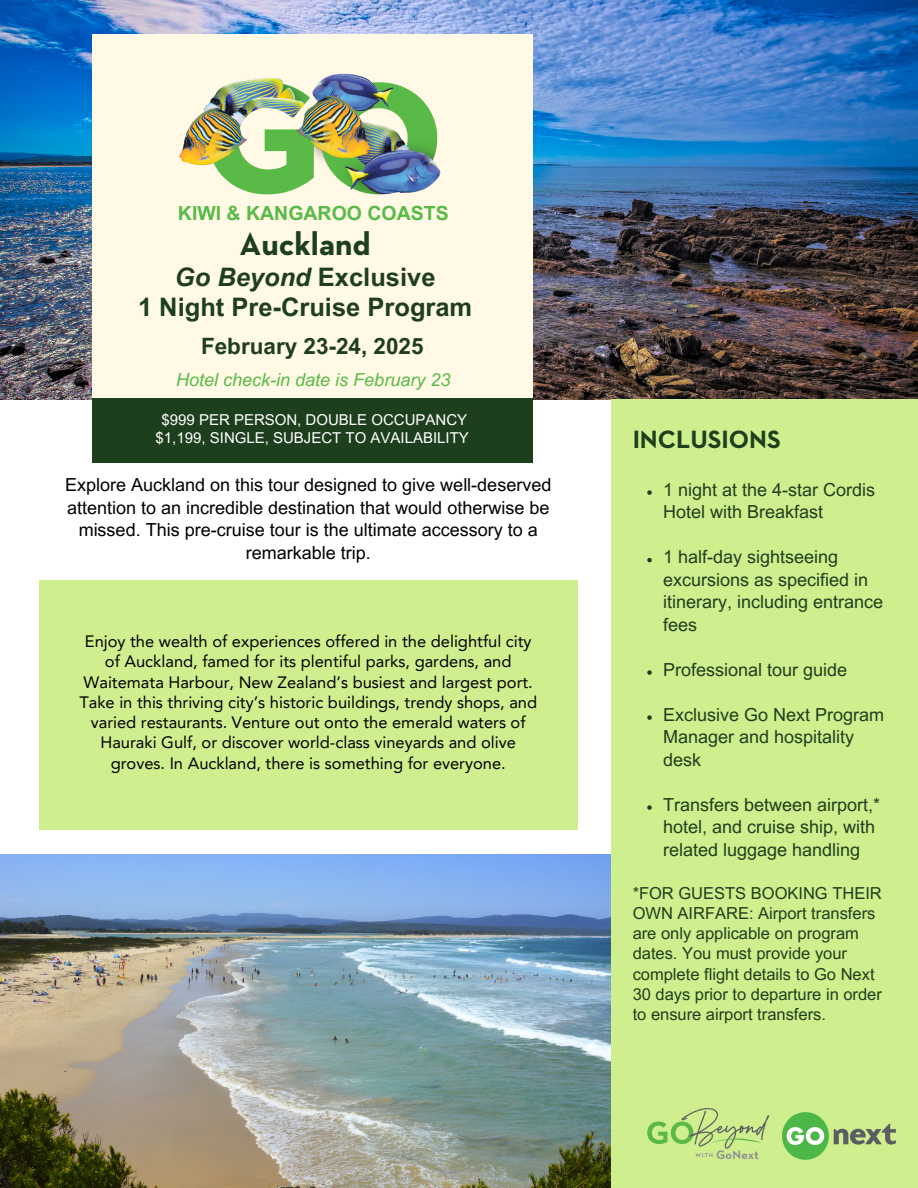
<style>
.page{position:relative;width:918px;height:1188px;background:#fff}
.page>*{position:absolute;margin:0;border:0;box-sizing:border-box;transform-origin:0 0}
.t1{font:700 33px "Neutraface 2 Text";color:#1e3f1d}
.t2{font:700 25.5px/30.3px "Arial MT Pro";color:#1e3f1d;text-align:center}
.t3{font:700 25.5px "Neutraface 2 Text";color:#1e3f1d}
.t4{font:700 22.5px "Arial MT Pro";color:#1e3f1d}
.t5{font:700 19.5px "Arial MT Pro";color:#58ba47}
.t6{font:18px/22.5px "Arial MT Pro";color:#1e3f1d}
.t7{font:18px/22.5px "Arial MT Pro";color:#000;text-align:center}
.t8{font:italic 18px "Arial MT Pro";color:#58ba47}
.t9{font:16.5px/20.2px "Avenir LT Pro";color:#000;text-align:center}
.t10{font:16.5px/20.2px "Arial MT Pro";color:#1e3f1d}
.t11{font:15px/18px "Arial MT Pro";color:#fff;text-align:center}
.s1{font-style:italic}
</style>
<div class="page">
<img style="left:0;top:0;width:918px;height:400px">
<div style="left:92px;top:34px;width:441px;height:366px;background:#fff9e5"></div>
<div style="left:92px;top:398px;width:441px;height:65px;background:#1e3f1d"></div>
<img style="left:179px;top:73px;width:262px;height:122px">
<img style="left:0;top:855px;width:611px;height:333px">
<div style="left:39px;top:580px;width:538px;height:249px;background:#cfee8e"></div>
<div style="left:611px;top:400px;width:307px;height:788px;background:#cfee8e"></div>
<img style="left:589px;top:1065px;width:176px;height:123px">
<img style="left:765px;top:1112px;width:131px;height:48px">
<svg style="left:647px;top:490px;width:5px;height:5px"></svg>
<svg style="left:647px;top:558px;width:5px;height:4px"></svg>
<svg style="left:647px;top:670px;width:5px;height:5px"></svg>
<svg style="left:647px;top:715px;width:5px;height:5px"></svg>
<svg style="left:647px;top:805px;width:5px;height:5px"></svg>
<h3 class="t5" style="left:178px;top:206px;width:272px">KIWI &amp; KANGAROO COASTS</h3>
<h1 class="t1" style="left:240px;top:230px;width:133px">Auckland</h1>
<h1 class="t2" style="left:138px;top:265px;width:336px"><span class="s1">Go Beyond</span> Exclusive<br>1 Night Pre-Cruise Program</h1>
<h5 class="t4" style="left:201px;top:338px;width:224px">February 23-24, 2025</h5>
<p class="t8" style="left:176px;top:373px;width:276px">Hotel check-in date is February 23</p>
<p class="t11" style="left:156px;top:413px;width:315px">$999 PER PERSON, DOUBLE OCCUPANCY $1,199, SINGLE, SUBJECT TO AVAILABILITY</p>
<h6 class="t3" style="left:633px;top:428px;width:150px">INCLUSIONS</h6>
<p class="t7" style="left:65px;top:476px;width:488px">Explore Auckland on this tour designed to give well-deserved attention to an incredible destination that would otherwise be missed. This pre-cruise tour is the ultimate accessory to a remarkable trip.</p>
<p class="t6" style="left:663px;top:481px;width:213px">1 night at the 4-star Cordis<br>Hotel with Breakfast</p>
<p class="t6" style="left:663px;top:548px;width:221px">1 half-day sightseeing excursions as specified in itinerary, including entrance fees</p>
<p class="t6" style="left:663px;top:661px;width:185px">Professional tour guide</p>
<p class="t6" style="left:663px;top:706px;width:222px">Exclusive Go Next Program<br>Manager and hospitality desk</p>
<p class="t6" style="left:663px;top:796px;width:218px">Transfers between airport,* hotel, and cruise ship, with related luggage handling</p>
<h5 class="t10" style="left:633px;top:885px;width:251px">*FOR GUESTS BOOKING THEIR<br>OWN AIRFARE: Airport transfers are only applicable on program dates. You must provide your complete flight details to Go Next<br>30 days prior to departure in order to ensure airport transfers.</h5>
<p class="t9" style="left:79px;top:633px;width:459px">Enjoy the wealth of experiences offered in the delightful city of Auckland, famed for its plentiful parks, gardens, and Waitemata Harbour, New Zealand’s busiest and largest port.<br>Take in this thriving city’s historic buildings, trendy shops, and varied restaurants. Venture out onto the emerald waters of Hauraki Gulf, or discover world-class vineyards and olive groves. In Auckland, there is something for everyone.</p>
</div>
